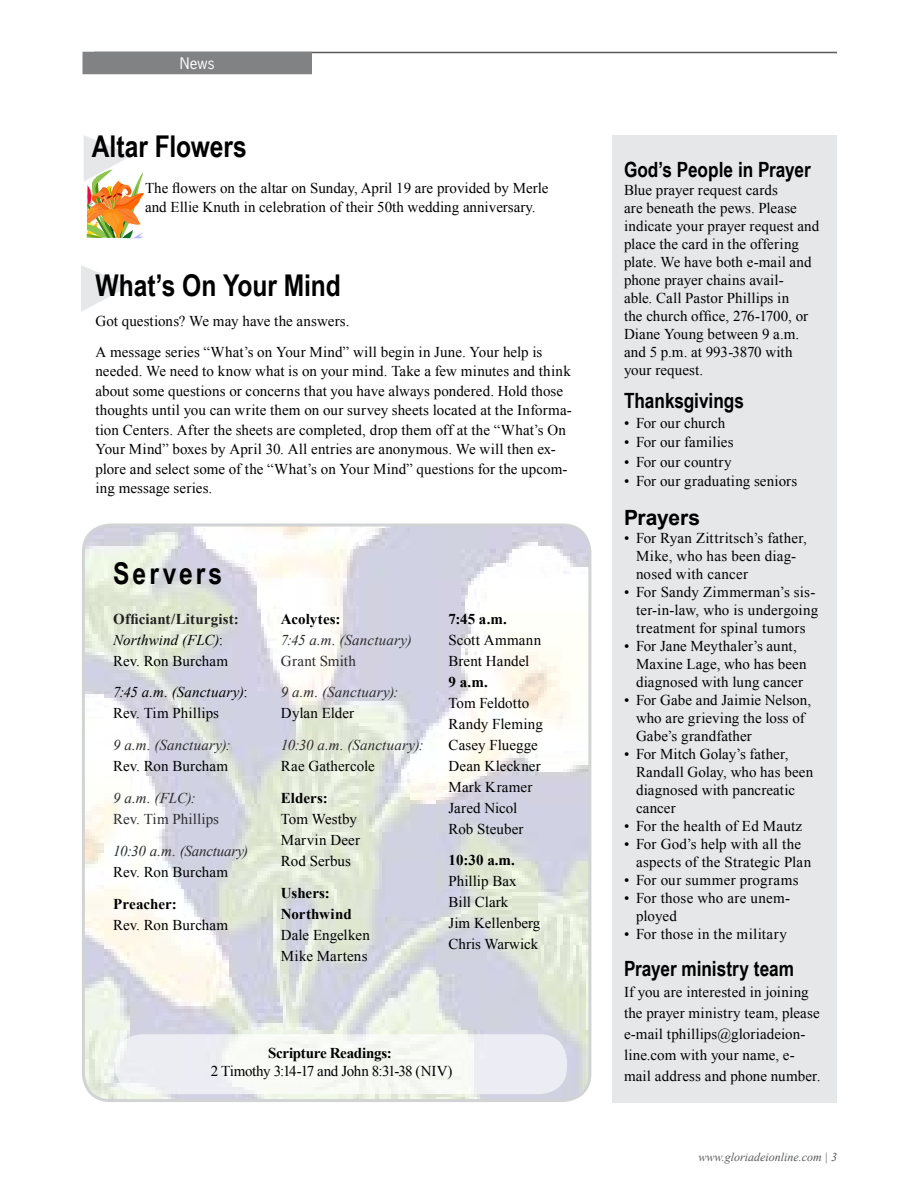
<style>
.page{position:relative;width:918px;height:1188px;background:#fff}
.page>*{position:absolute;margin:0;border:0;box-sizing:border-box;transform-origin:0 0}
.t1{font:700 30px "Arial Narrow";color:#000}
.t2{font:700 30px "Arial Narrow";letter-spacing:.1em;color:#000}
.t3{font:700 21px "Arial Narrow";color:#000}
.t4{font:700 21px "Arial";letter-spacing:-.01em;color:#000}
.t5{font:15px/18px "Times New Roman";letter-spacing:.005em;color:#000}
.t6{font:italic 15px "Times New Roman";letter-spacing:.015em;color:#2d2d2e}
.t7{font:700 15px/21px "Times New Roman";color:#000}
.t8{font:700 15px/21px "Times New Roman";letter-spacing:.01em;color:#222122}
.t9{font:italic 15px/21px "Times New Roman";letter-spacing:.015em;color:#000}
.t10{font:15px "Times New Roman";letter-spacing:-.03em;color:#000}
.t11{font:15px "Times New Roman";letter-spacing:.01em;color:#2d2d2e}
.t12{font:italic 15px "Times New Roman";letter-spacing:-.01em;color:#2d2d2e}
.t13{font:15px "News Gothic Std";color:#fff}
.t14{font:italic 12px "Times New Roman";color:#58595b}
.s1{font-weight:400;font-style:italic;color:#000}
.s2{font-weight:400;color:#000}
.s3{font-style:normal}
</style>
<div class="page">
<hr style="left:94px;top:52px;width:743px;height:1px;background:#58595b">
<img style="left:83px;top:525px;width:507px;height:576px;border-radius:27px">
<div style="left:82px;top:524px;width:509px;height:578px;border:3px solid #d1d3d4;border-radius:27px"></div>
<div style="left:612px;top:135px;width:225px;height:967px;background:#e6e7e8"></div>
<div style="left:115px;top:1034px;width:452px;height:60px;background:#f2f5f4;border-radius:27px"></div>
<img style="left:84px;top:135px;width:60px;height:104px">
<div style="left:83px;top:52px;width:228px;height:22px;background:#808284"></div>
<svg style="left:81px;top:265px;width:49px;height:47px"></svg>
<p class="t13" style="left:180px;top:54px;width:36px">News</p>
<h1 class="t1" style="left:92px;top:124px;width:157px">Altar Flowers</h1>
<p class="t5" style="left:145px;top:178px;width:405px;line-height:19.5px">The flowers on the altar on Sunday, April 19 are provided by Merle and Ellie Knuth in celebration of their 50th wedding anniversary.</p>
<h1 class="t1" style="left:95px;top:263px;width:247px">What’s On Your Mind</h1>
<p class="t5" style="left:95px;top:306px;width:449px;line-height:30.3px">Got questions? We may have the answers.<br>A message series “What’s on Your Mind” will begin in June. Your help is</p>
<p class="t5" style="left:95px;top:361px;width:478px;line-height:19.5px">needed. We need to know what is on your mind. Take a few minutes and think about some questions or concerns that you have always pondered. Hold those thoughts until you can write them on our survey sheets located at the Informa&shy;tion Centers. After the sheets are completed, drop them off at the “What’s On Your Mind” boxes by April 30. All entries are anonymous. We will then ex&shy;plore and select some of the “What’s on Your Mind” questions for the upcom&shy;ing message series.</p>
<h1 class="t2" style="left:113px;top:551px;width:110px">Servers</h1>
<p class="t8" style="left:113px;top:608px;width:127px">Officiant/Liturgist:<br><span class="s1">Northwind (FLC)</span><span class="s2">:<br>Rev. Ron Burcham</span></p>
<p class="t9" style="left:113px;top:682px;width:136px">7:45 a.m. (Sanctuary)<span class="s3">:<br>Rev. Tim Phillips</span></p>
<p class="t6" style="left:113px;top:735px;width:119px">9 a.m. (Sanctuary):</p>
<p class="t5" style="left:113px;top:757px;width:116px">Rev. Ron Burcham</p>
<p class="t6" style="left:113px;top:788px;width:84px">9 a.m. (FLC):</p>
<p class="t11" style="left:113px;top:809px;width:107px">Rev. Tim Phillips</p>
<p class="t12" style="left:113px;top:841px;width:137px">10:30 a.m. (Sanctuary)</p>
<p class="t5" style="left:113px;top:863px;width:116px">Rev. Ron Burcham</p>
<p class="t7" style="left:113px;top:893px;width:65px">Preacher:</p>
<p class="t5" style="left:113px;top:915px;width:116px">Rev. Ron Burcham</p>
<p class="t7" style="left:281px;top:608px;width:61px">Acolytes:</p>
<p class="t6" style="left:281px;top:629px;width:132px">7:45 a.m. (Sanctuary)</p>
<p class="t11" style="left:281px;top:651px;width:77px">Grant Smith</p>
<p class="t6" style="left:281px;top:682px;width:119px">9 a.m. (Sanctuary):</p>
<p class="t5" style="left:281px;top:704px;width:75px">Dylan Elder</p>
<p class="t6" style="left:281px;top:735px;width:144px">10:30 a.m. (Sanctuary):</p>
<p class="t5" style="left:281px;top:757px;width:95px">Rae Gathercole</p>
<p class="t7" style="left:281px;top:787px;width:48px">Elders:</p>
<p class="t5" style="left:281px;top:808px;width:81px;line-height:21px">Tom Westby<br>Marvin Deer<br>Rod Serbus</p>
<p class="t7" style="left:281px;top:882px;width:72px">Ushers:<br>Northwind</p>
<p class="t5" style="left:281px;top:924px;width:90px;line-height:21px">Dale Engelken<br>Mike Martens</p>
<p class="t7" style="left:449px;top:608px;width:60px">7:45 a.m.</p>
<p class="t5" style="left:449px;top:629px;width:94px;line-height:21px">Scott Ammann<br>Brent Handel</p>
<p class="t7" style="left:449px;top:671px;width:41px">9 a.m.</p>
<p class="t5" style="left:449px;top:692px;width:96px;line-height:21px">Tom Feldotto<br>Randy Fleming<br>Casey Fluegge<br>Dean Kleckner<br>Mark Kramer<br>Jared Nicol<br>Rob Steuber</p>
<p class="t7" style="left:449px;top:850px;width:68px">10:30 a.m.</p>
<p class="t5" style="left:449px;top:871px;width:93px;line-height:21px">Phillip Bax<br>Bill Clark<br>Jim Kellenberg<br>Chris Warwick</p>
<p class="t7" style="left:268px;top:1042px;width:125px">Scripture Readings:</p>
<p class="t10" style="left:211px;top:1061px;width:243px">2 Timothy 3:14-17 and John 8:31-38 (NIV)</p>
<h2 class="t3" style="left:624px;top:154px;width:188px">God’s People in Prayer</h2>
<p class="t5" style="left:624px;top:181px;width:197px">Blue prayer request cards<br>are beneath the pews. Please indicate your prayer request and place the card in the offering plate. We have both e-mail and phone prayer chains avail-<br>able. Call Pastor Phillips in<br>the church office, 276-1700, or<br>Diane Young between 9 a.m. and 5 p.m. at 993-3870 with your request.</p>
<h2 class="t3" style="left:624px;top:385px;width:121px">Thanksgivings</h2>
<p class="t5" style="left:624px;top:414px;width:103px">• For our church</p>
<p class="t5" style="left:624px;top:433px;width:111px">• For our families</p>
<p class="t5" style="left:624px;top:453px;width:109px">• For our country</p>
<p class="t5" style="left:624px;top:472px;width:175px">• For our graduating seniors</p>
<h2 class="t4" style="left:624px;top:504px;width:78px">Prayers</h2>
<p class="t5" style="left:636px;top:529px;width:173px;text-indent:-12px">• For Ryan Zittritsch’s father,<br>Mike, who has been diag&shy;nosed with cancer</p>
<p class="t5" style="left:636px;top:583px;width:184px;text-indent:-12px">• For Sandy Zimmerman’s sis&shy;ter-in-law, who is undergoing treatment for spinal tumors</p>
<p class="t5" style="left:636px;top:637px;width:172px;text-indent:-12px">• For Jane Meythaler’s aunt,<br>Maxine Lage, who has been diagnosed with lung cancer</p>
<p class="t5" style="left:636px;top:691px;width:177px;text-indent:-12px">• For Gabe and Jaimie Nelson, who are grieving the loss of<br>Gabe’s grandfather</p>
<p class="t5" style="left:636px;top:745px;width:179px;text-indent:-12px">• For Mitch Golay’s father,<br>Randall Golay, who has been diagnosed with pancreatic cancer</p>
<p class="t5" style="left:624px;top:817px;width:180px">• For the health of Ed Mautz</p>
<p class="t5" style="left:636px;top:835px;width:177px;text-indent:-12px">• For God’s help with all the aspects of the Strategic Plan</p>
<p class="t5" style="left:624px;top:871px;width:176px">• For our summer programs</p>
<p class="t5" style="left:636px;top:889px;width:156px;text-indent:-12px">• For those who are unem&shy;ployed</p>
<p class="t5" style="left:624px;top:925px;width:164px">• For those in the military</p>
<h2 class="t3" style="left:624px;top:953px;width:172px">Prayer ministry team</h2>
<p class="t5" style="left:624px;top:981px;width:198px;line-height:21px">If you are interested in joining the prayer ministry team, please e-mail tphillips@gloriadeion&shy;line.com with your name, e&shy;mail address and phone number.</p>
<p class="t14" style="left:699px;top:1148px;width:131px">www.gloriadeionline.com |</p>
</div>
